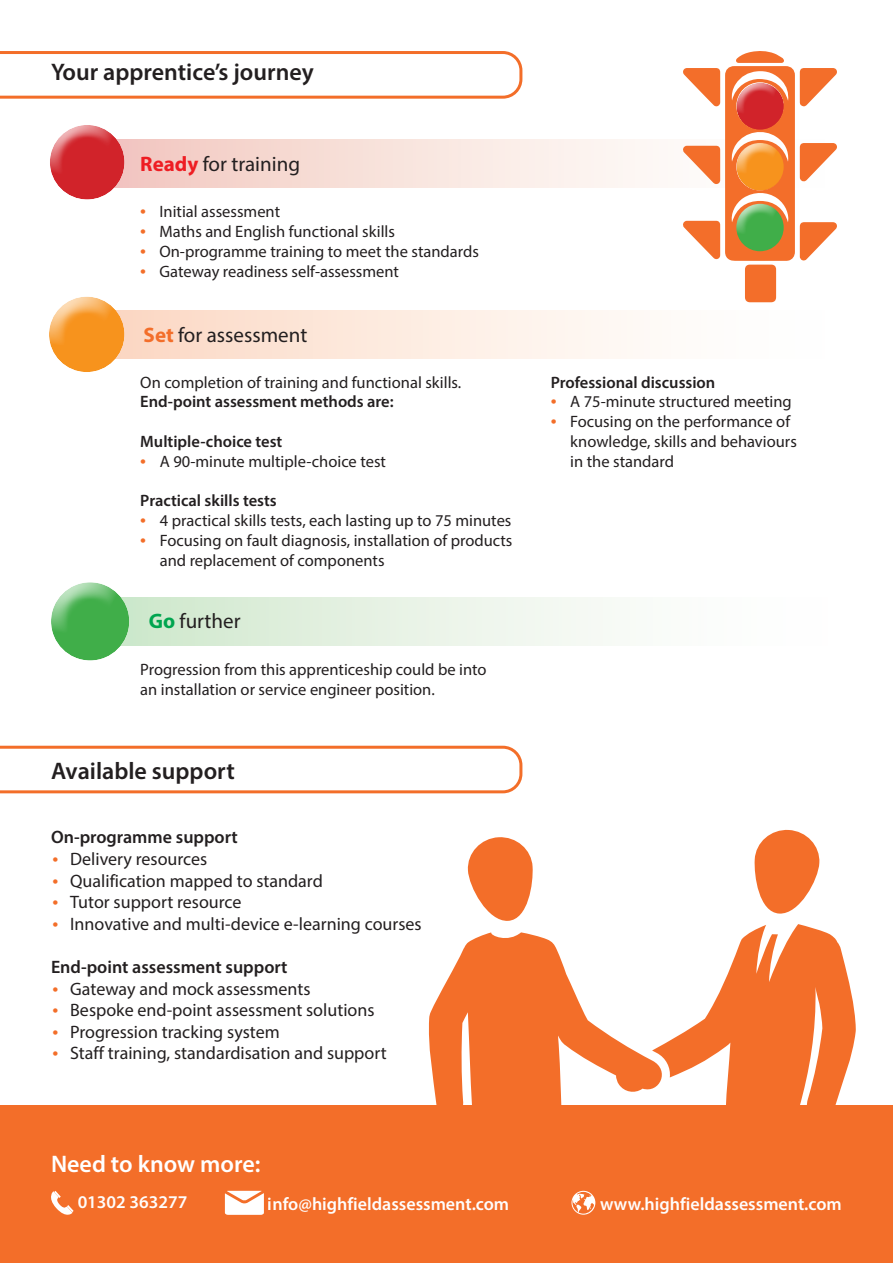
<style>
.page{position:relative;width:893px;height:1263px;background:#fff}
.page>*{position:absolute;margin:0;border:0;box-sizing:border-box;transform-origin:0 0}
.t1{font:600 24px "Myriad Pro";color:#231f20}
.t2{font:600 24px "Myriad Pro";color:#fff}
.t3{font:21px "Myriad Pro";color:#231f20}
.t4{font:18px "Myriad Pro";color:#231f20}
.t5{font:600 18px "Myriad Pro";color:#fff}
.t6{font:600 18px "Myriad Pro";color:#231f20}
.t7{font:16.5px/19.8px "Myriad Pro";color:#231f20}
.t8{font:600 16.5px "Myriad Pro";color:#231f20}
.s1{font-weight:700;color:#ee1d23}
.s2{font-size:21px;color:#f36e29}
.s3{font-weight:700;color:#f36e2a}
.s4{font-weight:700;color:#00a54f}
</style>
<div class="page">
<svg style="left:126px;top:140px;width:521px;height:47px;background:#f7e1db"></svg>
<div style="left:50px;top:123px;width:76px;height:53px;background:#fff;opacity:.75"></div>
<div style="left:50px;top:136px;width:76px;height:65px;background:#fff;opacity:.75"></div>
<div style="left:88px;top:311px;width:754px;height:47px;background:linear-gradient(to right,#fcd8c4,#fff)"></div>
<div style="left:49px;top:295px;width:78px;height:52px;background:#fff;opacity:.75"></div>
<div style="left:49px;top:307px;width:78px;height:66px;background:#fff;opacity:.75"></div>
<div style="left:88px;top:598px;width:754px;height:47px;background:linear-gradient(to right,#d0e8cd,#fff)"></div>
<div style="left:50px;top:580px;width:81px;height:55px;background:#fff;opacity:.75"></div>
<div style="left:50px;top:593px;width:81px;height:68px;background:#fff;opacity:.75"></div>
<svg style="left:683px;top:51px;width:154px;height:251px"></svg>
<svg style="left:0;top:51px;width:522px;height:48px"></svg>
<div style="left:0;top:1106px;width:893px;height:157px;background:#f36e29"></div>
<svg style="left:225px;top:1191px;width:39px;height:24px"></svg>
<svg style="left:51px;top:1191px;width:23px;height:24px"></svg>
<svg style="left:571px;top:1191px;width:25px;height:24px"></svg>
<svg style="left:0;top:746px;width:522px;height:47px"></svg>
<svg style="left:428px;top:829px;width:428px;height:277px"></svg>
<h1 class="t1" style="left:51px;top:57px;width:264px">Your apprentice’s journey</h1>
<p class="t3" style="left:140px;top:151px;width:161px"><span class="s1">Ready</span> for training</p>
<p class="t7" style="left:140px;top:202px;width:141px"><span class="s2">•</span> Initial assessment</p>
<p class="t7" style="left:140px;top:222px;width:256px"><span class="s2">•</span> Maths and English functional skills</p>
<p class="t7" style="left:140px;top:241px;width:340px"><span class="s2">•</span> On-programme training to meet the standards</p>
<p class="t7" style="left:140px;top:261px;width:260px"><span class="s2">•</span> Gateway readiness self-assessment</p>
<p class="t3" style="left:144px;top:322px;width:165px"><span class="s3">Set</span> for assessment</p>
<p class="t7" style="left:140px;top:372px;width:323px">On completion of training and functional skills.</p>
<p class="t8" style="left:140px;top:391px;width:255px">End-point assessment methods are:</p>
<p class="t8" style="left:140px;top:431px;width:144px">Multiple-choice test</p>
<p class="t7" style="left:140px;top:451px;width:247px"><span class="s2">•</span> A 90-minute multiple-choice test</p>
<p class="t8" style="left:140px;top:490px;width:138px">Practical skills tests</p>
<p class="t7" style="left:140px;top:511px;width:373px"><span class="s2">•</span> 4 practical skills tests, each lasting up to 75 minutes</p>
<p class="t7" style="left:160px;top:530px;width:354px;text-indent:-20px"><span class="s2">•</span> Focusing on fault diagnosis, installation of products and replacement of components</p>
<p class="t3" style="left:149px;top:608px;width:93px"><span class="s4">Go</span> further</p>
<p class="t7" style="left:140px;top:659px;width:348px">Progression from this apprenticeship could be into an installation or service engineer position.</p>
<h1 class="t1" style="left:51px;top:756px;width:185px">Available support</h1>
<p class="t6" style="left:51px;top:826px;width:188px">On-programme support</p>
<p class="t4" style="left:53px;top:848px;width:156px"><span class="s2">•</span> Delivery resources</p>
<p class="t4" style="left:53px;top:869px;width:272px"><span class="s2">•</span> Qualification mapped to standard</p>
<p class="t4" style="left:53px;top:891px;width:190px"><span class="s2">•</span> Tutor support resource</p>
<p class="t4" style="left:53px;top:913px;width:371px"><span class="s2">•</span> Innovative and multi-device e-learning courses</p>
<p class="t6" style="left:51px;top:955px;width:238px">End-point assessment support</p>
<p class="t4" style="left:53px;top:977px;width:259px"><span class="s2">•</span> Gateway and mock assessments</p>
<p class="t4" style="left:53px;top:999px;width:323px"><span class="s2">•</span> Bespoke end-point assessment solutions</p>
<p class="t4" style="left:53px;top:1021px;width:229px"><span class="s2">•</span> Progression tracking system</p>
<p class="t4" style="left:53px;top:1042px;width:336px"><span class="s2">•</span> Staff training, standardisation and support</p>
<h1 class="t2" style="left:51px;top:1148px;width:211px">Need to know more:</h1>
<p class="t8" style="left:551px;top:372px;width:166px">Professional discussion</p>
<p class="t7" style="left:551px;top:392px;width:243px"><span class="s2">•</span> A 75-minute structured meeting</p>
<p class="t7" style="left:570px;top:412px;width:228px;text-indent:-20px"><span class="s2">•</span> Focusing on the performance of knowledge, skills and behaviours in the standard</p>
<p class="t5" style="left:78px;top:1190px;width:111px">01302 363277</p>
<p class="t5" style="left:268px;top:1192px;width:243px">info@highfieldassessment.com</p>
<p class="t5" style="left:600px;top:1192px;width:243px">www.highfieldassessment.com</p>
</div>
